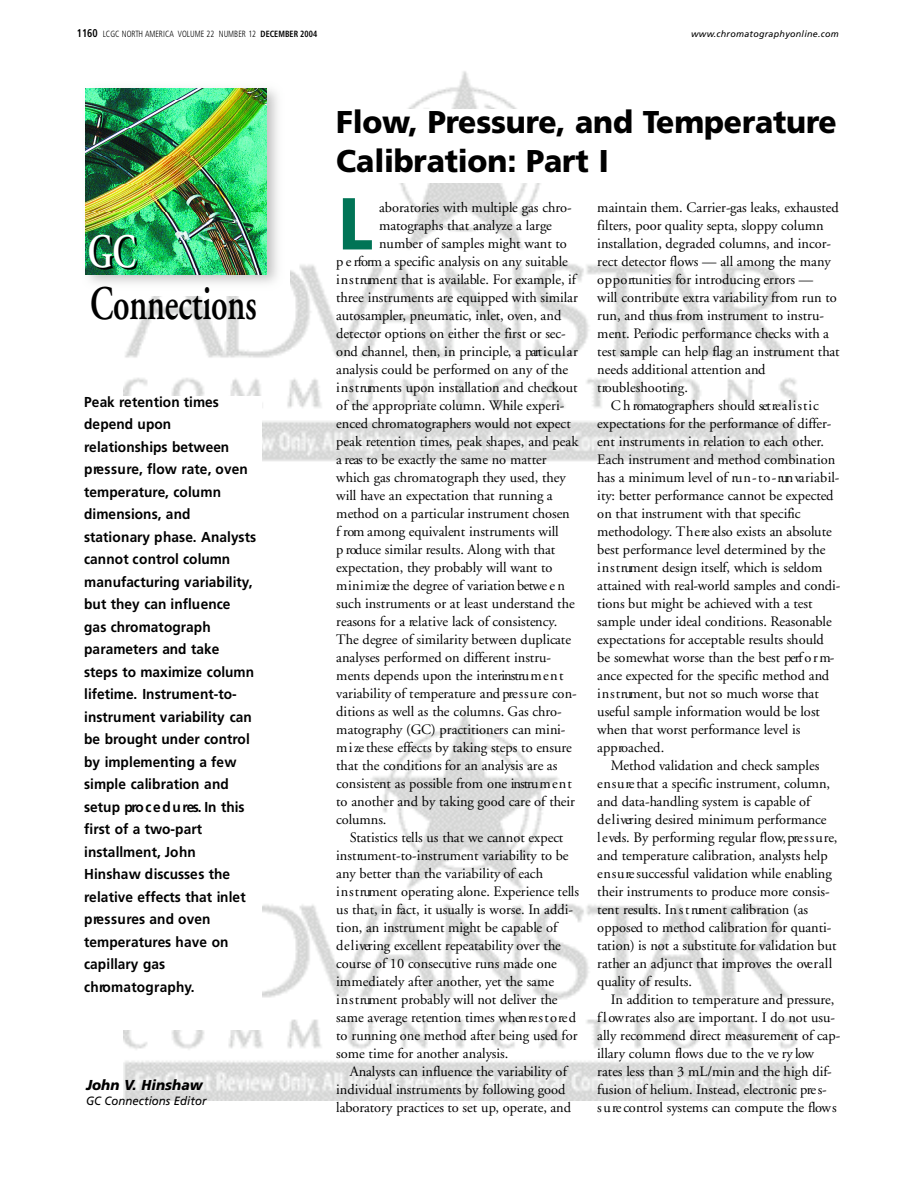
<style>
.page{position:relative;width:918px;height:1188px;background:#fff}
.page>*{position:absolute;margin:0;border:0;box-sizing:border-box;transform-origin:0 0}
.t1{font:900 condensed 73.5px "Frutiger";color:#007456}
.t2{font:600 48px "Adobe Garamond";color:#000;scale:.7 1}
.t3{font:600 48px "Adobe Garamond";color:#fff;scale:.7 1}
.t4{font:900 31.5px/38.8px "Frutiger";letter-spacing:-.01em;color:#000;scale:.95 1}
.t5{font:14.4px/18px "Adobe Garamond";color:#000}
.t6{font:700 14.4px/22.5px "Frutiger";color:#000;scale:.95 1}
.t7{font:italic 900 14.4px "Frutiger";color:#000;scale:.95 1}
.t8{font:italic 12px "Frutiger";color:#000;scale:.95 1}
.t9{font:300 condensed 9px "Frutiger";color:#000;scale:.9 1}
.t10{font:italic 9px "Frutiger";color:#000}
.s1{font-weight:700;font-size:11.25px}
.s2{font-weight:700}
</style>
<div class="page">
<img style="left:123px;top:71px;width:674px;height:1029px">
<div style="left:336px;top:109px;width:504px;height:74px;background:#fff"></div>
<div style="left:84px;top:396px;width:177px;height:634px;background:#fff"></div>
<img style="left:85px;top:77px;width:205px;height:219px">
<img style="left:86px;top:88px;width:181px;height:186px">
<p class="t9" style="left:77px;top:30px;width:269px"><span class="s1">1 1 6 0</span> LCGC NORTH AMERICA VOLUME 22 NUMBER 12 <span class="s2">DECEMBER 2004</span></p>
<p class="t10" style="left:691px;top:31px;width:149px">w w w.c h r o m a t o g r a p h y o n lin e .c o m</p>
<h2 class="t3" style="left:88px;top:233px;width:70px">G C</h2>
<h2 class="t2" style="left:90px;top:284px;width:240px">C o n n e c tio n s</h2>
<p class="t6" style="left:84px;top:392px;width:182px">Peak retention times depend upon relationships between<br>p re s s u re, flow rate, oven te m p e ra tu re, column dimensions, and stationary phase. Analysts cannot control column manufacturing variability, but they can influence gas chro m a to g ra p h parameters and take steps to maximize column lifetime. Instrument-to&shy;instrument variability can be brought under contro l by implementing a few simple calibration and setup pro c e d u res. In this first of a two-part installment, John<br>Hinshaw discusses the relative effects that inlet p re s s u res and oven<br>te m p e ra tu res have on capillary gas<br>c h ro m a t o g r a p h y.</p>
<p class="t7" style="left:86px;top:1080px;width:124px">John V. Hinshaw</p>
<p class="t8" style="left:86px;top:1096px;width:128px">G C Connections Editor</p>
<h3 class="t4" style="left:336px;top:105px;width:529px">F lo w, Pre s s u re, and Te m p e ra tu re<br>Calibration: Part I</h3>
<h1 class="t1" style="left:338px;top:194px;width:37px">L</h1>
<p class="t5" style="left:379px;top:199px;width:194px">aboratories with multiple gas chro-</p>
<p class="t5" style="left:379px;top:217px;width:174px">matographs that analyze a large</p>
<p class="t5" style="left:379px;top:235px;width:189px">number of samples might want to</p>
<p class="t5" style="left:336px;top:253px;width:233px">p e rform a specific analysis on any suitable</p>
<p class="t5" style="left:336px;top:271px;width:241px">in s t rument that is available. For example, if</p>
<p class="t5" style="left:336px;top:289px;width:243px">th ree instruments are equipped with similar</p>
<p class="t5" style="left:336px;top:307px;width:227px">a u to sa m p le r, pneumatic, inlet, oven, and</p>
<p class="t5" style="left:336px;top:325px;width:231px">detector options on either the first or sec-</p>
<p class="t5" style="left:336px;top:343px;width:243px">ond channel, then, in principle, a part ic u la r</p>
<p class="t5" style="left:336px;top:361px;width:234px">analysis could be performed on any of the</p>
<p class="t5" style="left:336px;top:379px;width:243px">in s t ruments upon installation and checkout</p>
<p class="t5" style="left:336px;top:397px;width:230px">of the appropriate column. While experi-</p>
<p class="t5" style="left:336px;top:415px;width:236px">enced chromatographers would not expect</p>
<p class="t5" style="left:336px;top:433px;width:244px">peak retention times, peak shapes, and peak</p>
<p class="t5" style="left:336px;top:451px;width:212px">a reas to be exactly the same no matter</p>
<p class="t5" style="left:336px;top:469px;width:231px">which gas chromatograph they used, they</p>
<p class="t5" style="left:336px;top:487px;width:218px">will have an expectation that running a</p>
<p class="t5" style="left:336px;top:505px;width:235px">method on a particular instrument chosen</p>
<p class="t5" style="left:336px;top:523px;width:224px">f rom among equivalent instruments will</p>
<p class="t5" style="left:336px;top:541px;width:221px">p roduce similar results. Along with that</p>
<p class="t5" style="left:336px;top:559px;width:218px">expectation, they probably will want to</p>
<p class="t5" style="left:336px;top:577px;width:230px">m in im izethe degree of variation betwe e n</p>
<p class="t5" style="left:336px;top:595px;width:240px">such instruments or at least understand the</p>
<p class="t5" style="left:336px;top:613px;width:223px">reasons for a re la tive lack of consistency.</p>
<p class="t5" style="left:336px;top:631px;width:237px">The degree of similarity between duplicate</p>
<p class="t5" style="left:336px;top:649px;width:216px">analyses performed on different instru-</p>
<p class="t5" style="left:336px;top:667px;width:229px">ments depends upon the interinstru m e n t</p>
<p class="t5" style="left:336px;top:685px;width:242px">variability of temperature and pre s s u re con-</p>
<p class="t5" style="left:336px;top:703px;width:227px">ditions as well as the columns. Gas chro-</p>
<p class="t5" style="left:336px;top:721px;width:231px">matography (GC) practitioners can mini-</p>
<p class="t5" style="left:336px;top:739px;width:237px">m i ze these effects by taking steps to ensure</p>
<p class="t5" style="left:336px;top:757px;width:223px">that the conditions for an analysis are as</p>
<p class="t5" style="left:336px;top:775px;width:237px">consistent as possible from one instru m e n t</p>
<p class="t5" style="left:336px;top:793px;width:240px">to another and by taking good care of their</p>
<p class="t5" style="left:336px;top:811px;width:52px">c o lu m n s.</p>
<p class="t5" style="left:350px;top:829px;width:215px">Statistics tells us that we cannot expect</p>
<p class="t5" style="left:336px;top:847px;width:234px">in stru m e n t-to -in strument variability to be</p>
<p class="t5" style="left:336px;top:865px;width:208px">any better than the variability of each</p>
<p class="t5" style="left:336px;top:883px;width:244px">in s t rument operating alone. Experience tells</p>
<p class="t5" style="left:336px;top:901px;width:238px">us that, in fact, it usually is worse. In addi-</p>
<p class="t5" style="left:336px;top:919px;width:223px">tion, an instrument might be capable of</p>
<p class="t5" style="left:336px;top:937px;width:226px">d e livering excellent repeatability over the</p>
<p class="t5" style="left:336px;top:955px;width:222px">course of 10 consecutive runs made one</p>
<p class="t5" style="left:336px;top:973px;width:219px">immediately after another, yet the same</p>
<p class="t5" style="left:336px;top:991px;width:223px">in s t rument probably will not deliver the</p>
<p class="t5" style="left:336px;top:1009px;width:241px">same average retention times when re s t o re d</p>
<p class="t5" style="left:336px;top:1027px;width:243px">to running one method after being used for</p>
<p class="t5" style="left:336px;top:1045px;width:174px">some time for another analysis.</p>
<p class="t5" style="left:350px;top:1063px;width:218px">Analysts can influence the variability of</p>
<p class="t5" style="left:336px;top:1081px;width:231px">individual instruments by following good</p>
<p class="t5" style="left:336px;top:1099px;width:236px">la b o ra to ry practices to set up, operate, and</p>
<p class="t5" style="left:597px;top:199px;width:244px">maintain them. Carrier-gas leaks, exhausted filters, poor quality septa, sloppy column installation, degraded columns, and incor&shy;rect detector flows — all among the many o p p o rtunities for introducing errors —<br>will contribute extra variability from run to run, and thus from instrument to instru&shy;ment. Periodic performance checks with a test sample can help flag an instrument that needs additional attention and<br>tro u b le sh o o tin g .</p>
<p class="t5" style="left:597px;top:397px;width:245px;text-indent:14px">C h romatographers should set re a l i s t i c expectations for the performance of differ&shy;ent instruments in relation to each other.<br>Each instrument and method combination has a minimum level of ru n - t o - run va r ia b il&shy;ity: better performance cannot be expected on that instrument with that specific<br>m e th o d o lo g y. T h e re also exists an absolute best performance level determined by the in s t rument design itself, which is seldom attained with real-world samples and condi&shy;tions but might be achieved with a test sample under ideal conditions. Re a so n a b le expectations for acceptable results should<br>be somewhat worse than the best perf o r m&shy;ance expected for the specific method and in s t rument, but not so much worse that useful sample information would be lost when that worst performance level is<br>a p p ro a c h e d .</p>
<p class="t5" style="left:597px;top:757px;width:242px;text-indent:14px">Method validation and check samples<br>e n s u rethat a specific instrument, column, and data-handling system is capable of<br>d e livering desired minimum perfo rm a n c e<br>l e vels. By performing regular flow, pre s s u re , and temperature calibration, analysts help<br>e n s u resuccessful validation while enabling their instruments to produce more consis&shy;tent results. In s t rument calibration (as opposed to method calibration for quanti&shy;tation) is not a substitute for validation but rather an adjunct that improves the ove r a ll quality of re su lts.</p>
<p class="t5" style="left:597px;top:991px;width:245px;text-indent:14px">In addition to temperature and pre ssu re , f l ow rates also are important. I do not usu&shy;ally recommend direct measurement of cap&shy;illa ry column flows due to the ve ry low rates less than 3 mL/min and the high dif&shy;fusion of helium. Instead, electronic pre s-<br>s u re control systems can compute the flow s</p>
</div>
